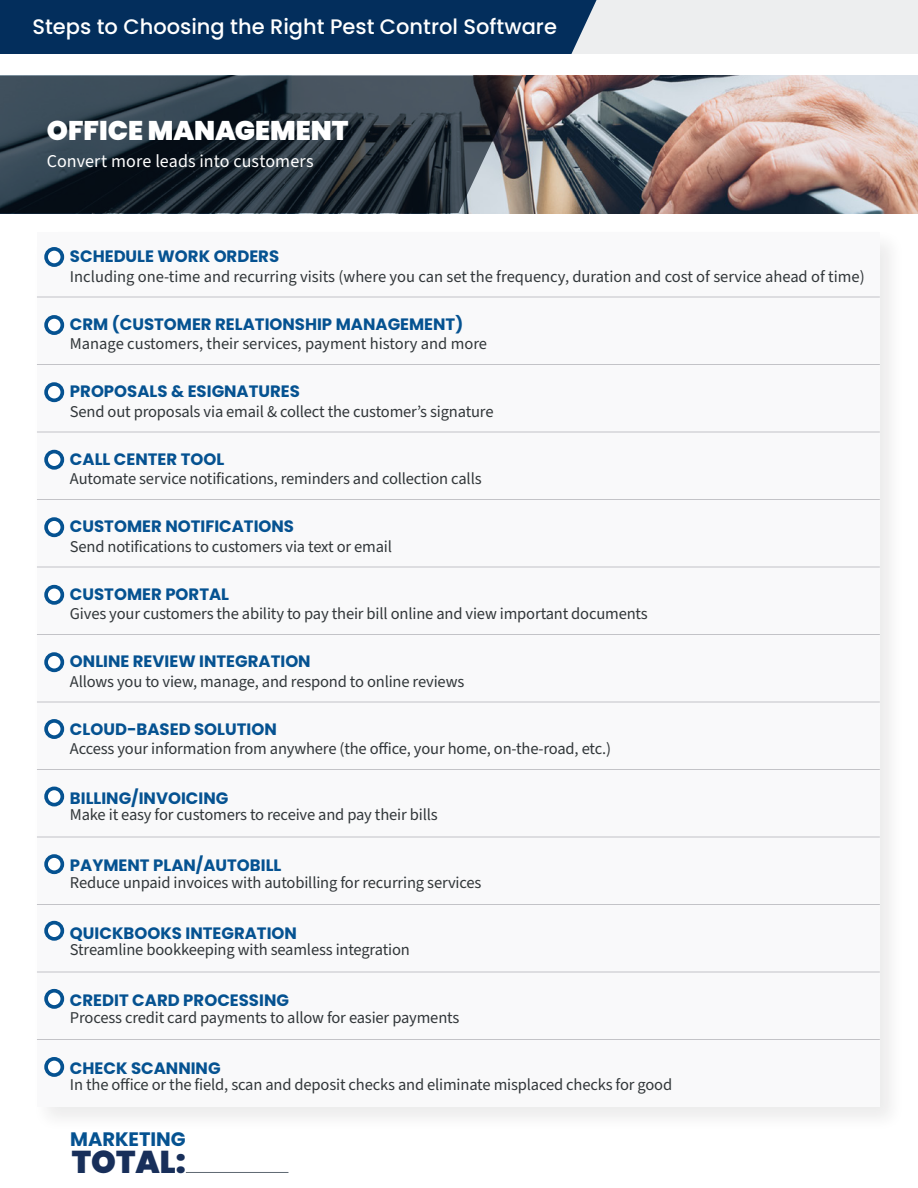
<style>
.page{position:relative;width:918px;height:1188px;background:#fff}
.page>*{position:absolute;margin:0;border:0;box-sizing:border-box;transform-origin:0 0}
.t1{font:900 31.5px "Poppins";color:#182f5a}
.t2{font:900 27px "Poppins";color:#fff}
.t3{font:500 21px "Poppins";color:#fff}
.t4{font:700 19.5px "Poppins";color:#055291}
.t5{font:18px "Source Sans Pro";letter-spacing:.005em;color:#fff}
.t6{font:16.5px/16.5px "Source Sans Pro";letter-spacing:-.01em;color:#32373a}
.t7{font:700 16.5px "Poppins";color:#055291}
.s1{font-family:"Poppins";font-weight:700;color:#055291}
</style>
<div class="page">
<div style="left:32px;top:228px;width:873px;height:905px;background:#f9f9fa"></div>
<img style="left:523px;top:76px;width:395px;height:137px">
<svg style="left:0;top:76px;width:523px;height:137px;background:#303b45"></svg>
<div style="left:46px;top:249px;width:16px;height:16px;background:#fff;border-radius:50%"></div>
<div style="left:44px;top:247px;width:20px;height:20px;border:4px solid #055291;border-radius:50%"></div>
<div style="left:46px;top:317px;width:16px;height:16px;background:#fff;border-radius:50%"></div>
<div style="left:44px;top:315px;width:20px;height:20px;border:4px solid #055291;border-radius:50%"></div>
<div style="left:46px;top:384px;width:16px;height:16px;background:#fff;border-radius:50%"></div>
<div style="left:44px;top:382px;width:20px;height:20px;border:4px solid #055291;border-radius:50%"></div>
<div style="left:46px;top:452px;width:16px;height:16px;background:#fff;border-radius:50%"></div>
<div style="left:44px;top:450px;width:20px;height:20px;border:4px solid #055291;border-radius:50%"></div>
<div style="left:46px;top:519px;width:16px;height:16px;background:#fff;border-radius:50%"></div>
<div style="left:44px;top:517px;width:20px;height:20px;border:4px solid #055291;border-radius:50%"></div>
<div style="left:46px;top:587px;width:16px;height:16px;background:#fff;border-radius:50%"></div>
<div style="left:44px;top:585px;width:20px;height:20px;border:4px solid #055291;border-radius:50%"></div>
<div style="left:46px;top:654px;width:16px;height:16px;background:#fff;border-radius:50%"></div>
<div style="left:44px;top:652px;width:20px;height:20px;border:4px solid #055291;border-radius:50%"></div>
<div style="left:46px;top:721px;width:16px;height:16px;background:#fff;border-radius:50%"></div>
<div style="left:44px;top:719px;width:20px;height:20px;border:4px solid #055291;border-radius:50%"></div>
<div style="left:46px;top:788px;width:16px;height:17px;background:#fff;border-radius:50%"></div>
<div style="left:44px;top:787px;width:20px;height:19px;border:4px solid #055291;border-radius:50%"></div>
<div style="left:46px;top:856px;width:16px;height:16px;background:#fff;border-radius:50%"></div>
<div style="left:44px;top:854px;width:20px;height:20px;border:4px solid #055291;border-radius:50%"></div>
<div style="left:46px;top:991px;width:16px;height:16px;background:#fff;border-radius:50%"></div>
<div style="left:44px;top:989px;width:20px;height:20px;border:4px solid #055291;border-radius:50%"></div>
<div style="left:46px;top:1059px;width:16px;height:16px;background:#fff;border-radius:50%"></div>
<div style="left:44px;top:1057px;width:20px;height:20px;border:4px solid #055291;border-radius:50%"></div>
<div style="left:46px;top:923px;width:16px;height:16px;background:#fff;border-radius:50%"></div>
<div style="left:44px;top:921px;width:20px;height:20px;border:4px solid #055291;border-radius:50%"></div>
<hr style="left:186px;top:1172px;width:102px;height:1px;background:#5f6972">
<div style="left:0;top:0;width:918px;height:54px;background:#edeeef"></div>
<div style="left:0;top:0;width:597px;height:54px;background:#032e5c"></div>
<hr style="left:37px;top:297px;width:843px;height:1px;background:#c3c3c7">
<hr style="left:37px;top:364px;width:843px;height:1px;background:#c3c3c7">
<hr style="left:37px;top:432px;width:843px;height:1px;background:#c3c3c7">
<hr style="left:37px;top:499px;width:843px;height:1px;background:#c3c3c7">
<hr style="left:37px;top:567px;width:843px;height:1px;background:#c3c3c7">
<hr style="left:37px;top:634px;width:843px;height:1px;background:#c3c3c7">
<hr style="left:37px;top:702px;width:843px;height:1px;background:#c3c3c7">
<hr style="left:37px;top:769px;width:843px;height:1px;background:#c3c3c7">
<hr style="left:37px;top:837px;width:843px;height:1px;background:#c3c3c7">
<hr style="left:37px;top:904px;width:843px;height:1px;background:#c3c3c7">
<hr style="left:37px;top:972px;width:843px;height:1px;background:#c3c3c7">
<hr style="left:37px;top:1039px;width:843px;height:1px;background:#c3c3c7">
<p class="t3" style="left:32px;top:15px;width:526px">Steps to Choosing the Right Pest Control Software</p>
<p class="t2" style="left:47px;top:115px;width:303px">OFFICE MANAGEMENT</p>
<p class="t5" style="left:47px;top:149px;width:268px">Convert more leads into customers</p>
<p class="t7" style="left:70px;top:247px;width:211px">SCHEDULE WORK ORDERS</p>
<p class="t6" style="left:70px;top:268px;width:796px">Including one-time and recurring visits (where you can set the frequency, duration and cost of service ahead of time)</p>
<p class="t7" style="left:70px;top:314px;width:395px">CRM (CUSTOMER RELATIONSHIP MANAGEMENT)</p>
<p class="t6" style="left:70px;top:336px;width:419px">Manage customers, their services, payment history and more</p>
<p class="t7" style="left:70px;top:382px;width:232px">PROPOSALS &amp; ESIGNATURES</p>
<p class="t6" style="left:70px;top:404px;width:425px">Send out proposals via email &amp; collect the customer’s signature</p>
<p class="t7" style="left:70px;top:449px;width:156px">CALL CENTER TOOL</p>
<p class="t6" style="left:70px;top:471px;width:413px">Automate service notifications, reminders and collection calls</p>
<p class="t7" style="left:70px;top:517px;width:226px">CUSTOMER NOTIFICATIONS</p>
<p class="t6" style="left:70px;top:539px;width:324px">Send notifications to customers via text or email</p>
<p class="t7" style="left:70px;top:584px;width:161px">CUSTOMER PORTAL</p>
<p class="t6" style="left:70px;top:606px;width:579px">Gives your customers the ability to pay their bill online and view important documents</p>
<p class="t7" style="left:70px;top:652px;width:242px">ONLINE REVIEW INTEGRATION</p>
<p class="t6" style="left:70px;top:674px;width:396px">Allows you to view, manage, and respond to online reviews</p>
<p class="t7" style="left:70px;top:719px;width:208px">CLOUD-BASED SOLUTION</p>
<p class="t6" style="left:70px;top:741px;width:543px">Access your information from anywhere (the office, your home, on-the-road, etc.)</p>
<p class="t6" style="left:70px;top:790px;width:369px"><span class="s1">BILLING/INVOICING<br></span>Make it easy for customers to receive and pay their bills</p>
<p class="t6" style="left:70px;top:858px;width:413px"><span class="s1">PAYMENT PLAN/AUTOBILL<br></span>Reduce unpaid invoices with autobilling for recurring services</p>
<p class="t6" style="left:70px;top:925px;width:341px"><span class="s1">QUICKBOOKS INTEGRATION<br></span>Streamline bookkeeping with seamless integration</p>
<p class="t6" style="left:70px;top:993px;width:391px"><span class="s1">CREDIT CARD PROCESSING<br></span>Process credit card payments to allow for easier payments</p>
<p class="t6" style="left:70px;top:1061px;width:604px"><span class="s1">CHECK SCANNING<br></span>In the office or the field, scan and deposit checks and eliminate misplaced checks for good</p>
<p class="t4" style="left:70px;top:1128px;width:117px">MARKETING</p>
<p class="t1" style="left:72px;top:1143px;width:115px">TOTAL:</p>
</div>
